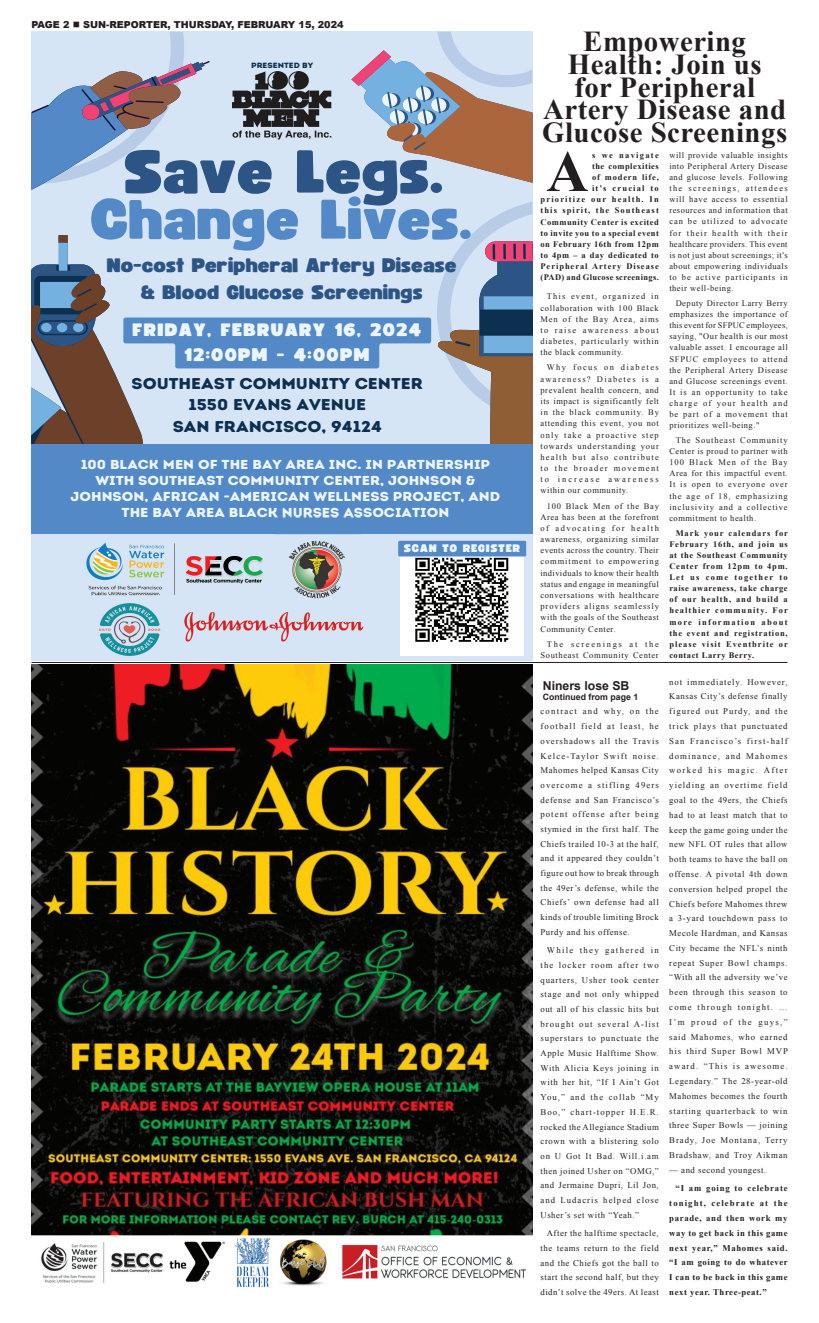
<style>
.page{position:relative;width:819px;height:1323px;background:#fff}
.page>*{position:absolute;margin:0;border:0;box-sizing:border-box;transform-origin:0 0}
.t1{font:59.85px "Funtastic";color:#2c5585;scale:1.11 1}
.t2{font:700 58.45px "Times New Roman";color:#231f20}
.t3{font:55.04px "Funtastic";color:#5389c7;scale:1.11 1}
.t4{font:700 28.88px/22.8px "Times New Roman";letter-spacing:.015em;color:#231f20;text-align:center}
.t5{font:19.43px/27px "Funtastic";color:#2c5585;text-align:center;scale:1.11 1}
.t6{font:17.85px/25px "Funtastic";letter-spacing:.065em;color:#ecf5fb;text-align:center;scale:1.11 1}
.t7{font:15.66px/21.8px "Intro Rust Base";color:#0d2f50;text-align:center;scale:1.11 1}
.t8{font:13.04px/16.2px "Intro Rust Base";color:#ecf5fb;text-align:center;scale:1.11 1}
.t9{font:700 12.25px "Arial";color:#231f20}
.t10{font:10.85px "Funtastic";letter-spacing:.065em;color:#ecf5fb;scale:1.11 1}
.t11{font:900 9.62px "Arial";color:#231f20}
.t12{font:8.75px/14.7px "Times New Roman";letter-spacing:.06em;color:#231f20;text-align:justify}
.t13{font:700 8.75px/14.8px "Times New Roman";letter-spacing:.06em;color:#231f20;text-align:justify}
.t14{font:700 8.75px "Arial";color:#231f20}
.t15{font:8.49px/11.1px "Times New Roman";letter-spacing:.09em;color:#231f20;text-align:justify}
.t16{font:700 8.49px/11.1px "Times New Roman";letter-spacing:.06em;color:#231f20;text-align:right}
.t17{font:7.61px "Intro Rust Base";color:#0d2f50;scale:1.11 1}
</style>
<div class="page">
<div style="left:32px;top:32px;width:501px;height:630px;background:#d6e5f5"></div>
<img style="left:401px;top:556px;width:123px;height:99px">
<div style="left:32px;top:444px;width:501px;height:90px;background:#5389c7"></div>
<img style="left:274px;top:534px;width:87px;height:65px">
<svg style="left:274px;top:517px;width:87px;height:1px"></svg>
<img style="left:184px;top:612px;width:179px;height:29px">
<img style="left:99px;top:603px;width:62px;height:54px">
<img style="left:86px;top:543px;width:178px;height:53px">
<svg style="left:32px;top:32px;width:501px;height:412px"></svg>
<div style="left:398px;top:541px;width:128px;height:15px;background:#5389c7"></div>
<hr style="left:32px;top:662px;width:756px;height:1px;background:#231f20">
<img style="left:32px;top:664px;width:501px;height:624px">
<p class="t11" style="left:32px;top:17px;width:314px">PAGE 2 ■ SUN-REPORTER, THURSDAY, FEBRUARY 15, 2024</p>
<p class="t17" style="left:251px;top:60px;width:57px">PRESENTED BY</p>
<h1 class="t1" style="left:125px;top:136px;width:290px">Save Legs.</h1>
<h3 class="t3" style="left:91px;top:187px;width:346px">Change Lives.</h3>
<h3 class="t5" style="left:107px;top:253px;width:317px">No-cost Peripheral Artery Disease &amp; Blood Glucose Screenings</h3>
<h3 class="t6" style="left:133px;top:318px;width:262px">FRIDAY, FEBRUARY 16, 2024<br>12:00PM - 4:00PM</h3>
<h3 class="t7" style="left:132px;top:373px;width:264px">SOUTHEAST COMMUNITY CENTER<br>1550 EVANS AVENUE<br>SAN FRANCISCO, 94124</h3>
<h3 class="t8" style="left:70px;top:457px;width:389px">100 BLACK MEN OF THE BAY AREA INC. IN PARTNERSHIP WITH SOUTHEAST COMMUNITY CENTER, JOHNSON &amp; JOHNSON, AFRICAN -AMERICAN WELLNESS PROJECT, AND THE BAY AREA BLACK NURSES ASSOCIATION</h3>
<p class="t10" style="left:404px;top:541px;width:106px">SCAN TO REGISTER</p>
<h3 class="t4" style="left:542px;top:29px;width:247px">Empowering<br>Health: Join us<br>for Peripheral<br>Artery Disease and<br>Glucose Screenings</h3>
<h2 class="t2" style="left:546px;top:131px;width:44px">A</h2>
<p class="t15" style="left:669px;top:149px;width:120px">will provide valuable insights into Peripheral Artery Disease and glucose levels. Following the screenings, attendees will have access to essential resources and information that can be utilized to advocate for their health with their healthcare providers. This event is not just about screenings; it's about empowering individuals to be active participants in their well-being.</p>
<p class="t15" style="left:669px;top:298px;width:120px;text-indent:6px">Deputy Director Larry Berry emphasizes the importance of this event for SFPUC employees, saying, "Our health is our most valuable asset. I encourage all SFPUC employees to attend the Peripheral Artery Disease and Glucose screenings event.<br>It is an opportunity to take charge of your health and be part of a movement that prioritizes well-being."</p>
<p class="t15" style="left:669px;top:435px;width:120px;text-indent:6px">The Southeast Community Center is proud to partner with 100 Black Men of the Bay Area for this impactful event.<br>It is open to everyone over the age of 18, emphasizing inclusivity and a collective commitment to health.</p>
<p class="t16" style="left:669px;top:527px;width:120px;text-align:justify;text-indent:6px">Mark your calendars for February 16th, and join us at the Southeast Community Center from 12pm to 4pm.<br>Let us come together to raise awareness, take charge of our health, and build a healthier community. For more information about the event and registration, please visit Eventbrite or contact Larry Berry.</p>
<p class="t16" style="left:541px;top:149px;width:120px">s we navigate<br>the complexities<br>of modern life,<br>it's crucial to<br>prioritize our health. In this spirit, the Southeast<br>Community Center is excited to invite you to a special event on February 16th from 12pm to 4pm – a day dedicated to<br>Peripheral Artery Disease (PAD) and Glucose screenings.</p>
<p class="t15" style="left:541px;top:291px;width:120px;text-indent:6px">This event, organized in collaboration with 100 Black Men of the Bay Area, aims to raise awareness about diabetes, particularly within the black community.</p>
<p class="t15" style="left:541px;top:362px;width:120px;text-indent:6px">Why focus on diabetes awareness? Diabetes is a prevalent health concern, and its impact is significantly felt in the black community. By attending this event, you not only take a proactive step towards understanding your health but also contribute to the broader movement to increase awareness within our community.</p>
<p class="t15" style="left:541px;top:500px;width:120px;text-indent:6px">100 Black Men of the Bay Area has been at the forefront of advocating for health awareness, organizing similar events across the country. Their commitment to empowering individuals to know their health status and engage in meaningful conversations with healthcare providers aligns seamlessly with the goals of the Southeast Community Center.</p>
<p class="t15" style="left:541px;top:638px;width:120px;text-align:right">The screenings at the<br>Southeast Community Center</p>
<h3 class="t9" style="left:543px;top:678px;width:88px">Niners lose SB</h3>
<p class="t14" style="left:543px;top:691px;width:97px">Continued from page 1</p>
<p class="t12" style="left:541px;top:704px;width:120px">contract and why, on the football field at least, he overshadows all the Travis Kelce-Taylor Swift noise.<br>Mahomes helped Kansas City overcome a stifling 49ers defense and San Francisco’s potent offense after being stymied in the first half. The Chiefs trailed 10-3 at the half, and it appeared they couldn’t figure out how to break through the 49er’s defense, while the Chiefs’ own defense had all kinds of trouble limiting Brock Purdy and his offense.</p>
<p class="t12" style="left:541px;top:943px;width:120px;text-indent:6px">While they gathered in the locker room after two quarters, Usher took center stage and not only whipped out all of his classic hits but brought out several A-list superstars to punctuate the Apple Music Halftime Show.<br>With Alicia Keys joining in with her hit, “If I Ain’t Got You,” and the collab “My Boo,” chart-topper H.E.R. rocked the Allegiance Stadium crown with a blistering solo on U Got It Bad. Will.i.am then joined Usher on “OMG,” and Jermaine Dupri, Lil Jon, and Ludacris helped close Usher’s set with “Yeah.”</p>
<p class="t12" style="left:541px;top:1226px;width:120px;text-indent:6px">After the halftime spectacle, the teams return to the field and the Chiefs got the ball to start the second half, but they didn’t solve the 49ers. At least</p>
<p class="t12" style="left:669px;top:674px;width:120px">not immediately. However, Kansas City’s defense finally figured out Purdy, and the trick plays that punctuated San Francisco’s first-half dominance, and Mahomes worked his magic. After yielding an overtime field goal to the 49ers, the Chiefs had to at least match that to keep the game going under the new NFL OT rules that allow both teams to have the ball on offense. A pivotal 4th down conversion helped propel the Chiefs before Mahomes threw a 3-yard touchdown pass to Mecole Hardman, and Kansas City became the NFL’s ninth repeat Super Bowl champs. “With all the adversity we’ve been through this season to come through tonight. … I’m proud of the guys,” said Mahomes, who earned his third Super Bowl MVP award. “This is awesome.<br>Legendary.” The 28-year-old Mahomes becomes the fourth starting quarterback to win three Super Bowls — joining Brady, Joe Montana, Terry Bradshaw, and Troy Aikman</p>
<p class="t12" style="left:669px;top:1162px;width:99px">— and second youngest.</p>
<p class="t13" style="left:669px;top:1181px;width:120px;text-indent:6px">“I am going to celebrate tonight, celebrate at the parade, and then work my way to get back in this game next year,” Mahomes said. “I am going to do whatever I can to be back in this game next year. Three-peat.”</p>
</div>
